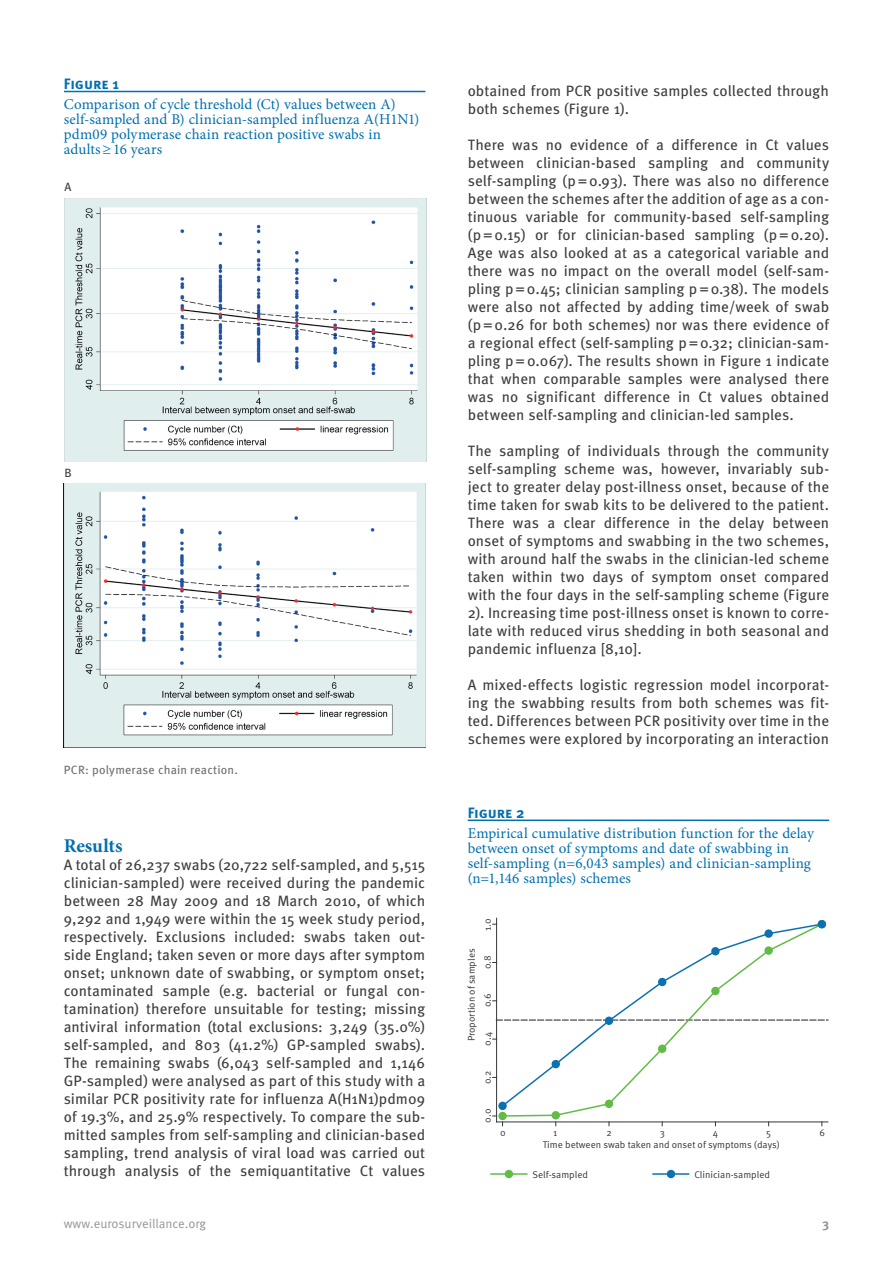
<style>
.page{position:relative;width:893px;height:1263px;background:#fff}
.page>*{position:absolute;margin:0;border:0;box-sizing:border-box;transform-origin:0 0}
.t1{font:700 19.5px "Minion Pro";letter-spacing:-.005em;color:#006faf}
.t2{font:15px/18px "Meta Pro";color:#3e3e3f;text-align:justify}
.t3{font:15px/15px "Minion Pro";letter-spacing:.005em;color:#006faf}
.t4{font:700 15px "Meta Pro";letter-spacing:-.005em;color:#006faf}
.t5{font:12.75px "Meta Pro";color:#939598}
.t6{font:700 12.75px "Meta Pro";color:#939598}
.t7{font:12px "Meta Pro";letter-spacing:.01em;color:#6c6d70}
.t8{font:12px "Meta Pro";color:#3e3e3f}
.t9{font:9.75px "Meta Pro";color:#323738}
</style>
<div class="page">
<hr style="left:64px;top:91px;width:361px;height:1px;background:#006faf">
<img style="left:64px;top:483px;width:361px;height:264px">
<img style="left:64px;top:198px;width:362px;height:264px">
<hr style="left:468px;top:819px;width:361px;height:2px;background:#006faf">
<div style="left:818px;top:920px;width:8px;height:8px;border:2px solid #0c71b0;border-radius:50%"></div>
<hr style="left:496px;top:918px;width:1px;height:204px;background:#323738">
<svg style="left:493px;top:922px;width:335px;height:204px"></svg>
<hr style="left:491px;top:1173px;width:36px;height:2px;background:#62bb47">
<div style="left:505px;top:1170px;width:8px;height:8px;border:2px solid #62bb47;border-radius:50%"></div>
<hr style="left:653px;top:1173px;width:36px;height:2px;background:#0c71b0">
<div style="left:667px;top:1170px;width:8px;height:8px;border:2px solid #0c71b0;border-radius:50%"></div>
<p class="t4" style="left:64px;top:74px;width:57px">Figure 1</p>
<p class="t3" style="left:64px;top:97px;width:357px">Comparison of cycle threshold (Ct) values between A) self-sampled and B) clinician-sampled influenza A(H1N1) pdm09 polymerase chain reaction positive swabs in adults≥16 years</p>
<p class="t8" style="left:65px;top:180px;width:8px">A</p>
<p class="t8" style="left:65px;top:465px;width:9px">B</p>
<p class="t7" style="left:64px;top:763px;width:175px">PCR: polymerase chain reaction.</p>
<h1 class="t1" style="left:64px;top:832px;width:60px">Results</h1>
<p class="t2" style="left:64px;top:856px;width:363px">A total of 26,237 swabs (20,722 self-sampled, and 5,515 clinician-sampled) were received during the pandemic between 28 May 2009 and 18 March 2010, of which 9,292 and 1,949 were within the 15 week study period, respectively. Exclusions included: swabs taken out&shy;side England; taken seven or more days after symptom onset; unknown date of swabbing, or symptom onset; contaminated sample (e.g. bacterial or fungal con&shy;tamination) therefore unsuitable for testing; missing antiviral information (total exclusions: 3,249 (35.0%) self-sampled, and 803 (41.2%) GP-sampled swabs).<br>The remaining swabs (6,043 self-sampled and 1,146<br>GP-sampled) were analysed as part of this study with a similar PCR positivity rate for influenza A(H1N1)pdm09 of 19.3%, and 25.9% respectively. To compare the sub&shy;mitted samples from self-sampling and clinician-based sampling, trend analysis of viral load was carried out through analysis of the semiquantitative Ct values</p>
<p class="t2" style="left:468px;top:82px;width:363px">obtained from PCR positive samples collected through both schemes (Figure 1).</p>
<p class="t2" style="left:468px;top:136px;width:363px">There was no evidence of a difference in Ct values between clinician-based sampling and community self-sampling (p=0.93). There was also no difference between the schemes after the addition of age as a con&shy;tinuous variable for community-based self-sampling (p=0.15) or for clinician-based sampling (p=0.20).<br>Age was also looked at as a categorical variable and there was no impact on the overall model (self-sam&shy;pling p=0.45; clinician sampling p=0.38). The models were also not affected by adding time/week of swab (p=0.26 for both schemes) nor was there evidence of a regional effect (self-sampling p=0.32; clinician-sam&shy;pling p=0.067). The results shown in Figure 1 indicate that when comparable samples were analysed there was no significant difference in Ct values obtained between self-sampling and clinician-led samples.</p>
<p class="t2" style="left:468px;top:442px;width:363px">The sampling of individuals through the community self-sampling scheme was, however, invariably sub&shy;ject to greater delay post-illness onset, because of the time taken for swab kits to be delivered to the patient.<br>There was a clear difference in the delay between onset of symptoms and swabbing in the two schemes, with around half the swabs in the clinician-led scheme taken within two days of symptom onset compared with the four days in the self-sampling scheme (Figure 2). Increasing time post-illness onset is known to corre&shy;late with reduced virus shedding in both seasonal and pandemic influenza [8,10].</p>
<p class="t2" style="left:468px;top:676px;width:363px">A mixed-effects logistic regression model incorporat&shy;ing the swabbing results from both schemes was fit&shy;ted. Differences between PCR positivity over time in the schemes were explored by incorporating an interaction</p>
<p class="t4" style="left:468px;top:803px;width:58px">Figure 2</p>
<p class="t3" style="left:468px;top:825px;width:348px">Empirical cumulative distribution function for the delay between onset of symptoms and date of swabbing in self-sampling (n=6,043 samples) and clinician-sampling (n=1,146 samples) schemes</p>
<p class="t9" style="left:481px;top:931px;width:14px;rotate:-90deg">1.0</p>
<p class="t9" style="left:465px;top:1041px;width:94px;rotate:-90deg">Proportion of samples</p>
<p class="t9" style="left:481px;top:969px;width:15px;rotate:-90deg">0.8</p>
<p class="t9" style="left:481px;top:1007px;width:15px;rotate:-90deg">0.6</p>
<p class="t9" style="left:481px;top:1046px;width:15px;rotate:-90deg">0.4</p>
<p class="t9" style="left:481px;top:1084px;width:15px;rotate:-90deg">0.2</p>
<p class="t9" style="left:481px;top:1122px;width:15px;rotate:-90deg">0.0</p>
<p class="t9" style="left:500px;top:1126px;width:7px">0</p>
<p class="t9" style="left:553px;top:1126px;width:6px">1</p>
<p class="t9" style="left:606px;top:1126px;width:7px">2</p>
<p class="t9" style="left:660px;top:1126px;width:7px">3</p>
<p class="t9" style="left:713px;top:1126px;width:7px">4</p>
<p class="t9" style="left:766px;top:1126px;width:6px">5</p>
<p class="t9" style="left:819px;top:1126px;width:7px">6</p>
<p class="t9" style="left:543px;top:1138px;width:239px">Time between swab taken and onset of symptoms (days)</p>
<p class="t9" style="left:533px;top:1168px;width:57px">Self-sampled</p>
<p class="t9" style="left:694px;top:1168px;width:77px">Clinician-sampled</p>
<p class="t5" style="left:64px;top:1215px;width:144px">www.eurosurveillance.org</p>
<p class="t6" style="left:822px;top:1215px;width:8px">3</p>
</div>
